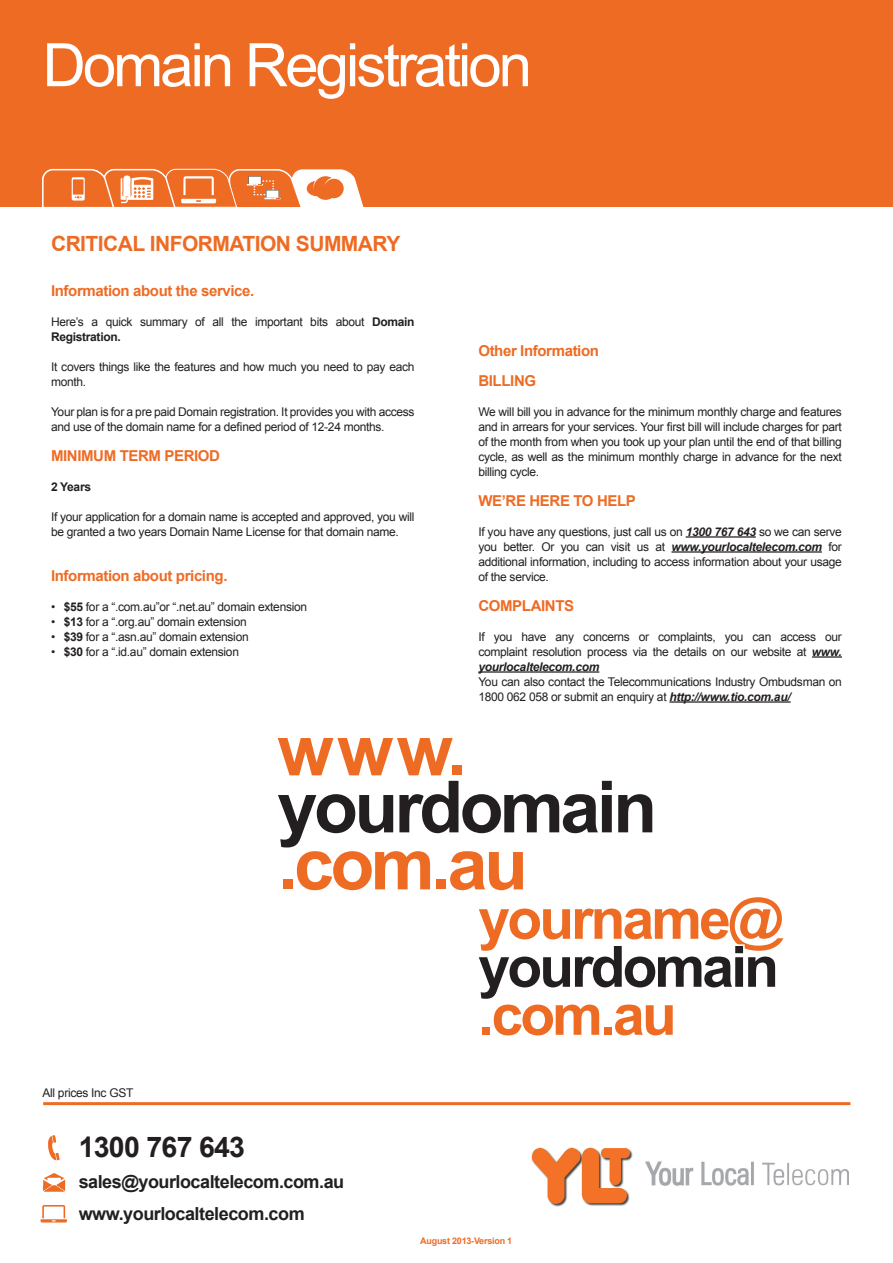
<style>
.page{position:relative;width:893px;height:1263px;background:#fff}
.page>*{position:absolute;margin:0;border:0;box-sizing:border-box;transform-origin:0 0}
.t1{font:700 72px "Arial";letter-spacing:-.05em;color:#ee6b24}
.t2{font:700 72px "Arial";letter-spacing:-.05em;color:#231f20}
.t3{font:60px "Arial";letter-spacing:-.05em;color:#fff}
.t4{font:700 57px "Arial";letter-spacing:-.05em;color:#ee6b24}
.t5{font:700 57px "Arial";letter-spacing:-.05em;color:#231f20}
.t6{font:700 28.5px "Arial";letter-spacing:-.025em;color:#231f20}
.t7{font:700 21px "Arial";letter-spacing:-.025em;color:#ee6b24}
.t8{font:700 18px/32.1px "Arial";letter-spacing:-.025em;color:#231f20}
.t9{font:700 15px/30px "Arial";letter-spacing:-.025em;color:#ee6b24}
.t10{font:12px/15px "Arial";letter-spacing:-.025em;color:#231f20}
.t11{font:700 12px "Arial";letter-spacing:-.025em;color:#231f20}
.t12{font:700 9px "Arial";letter-spacing:-.025em;color:#ee6b24}
.s1{font-weight:700}
.s2{font-weight:700;font-style:italic}
</style>
<div class="page">
<div style="left:0;top:0;width:893px;height:207px;background:#ee6b24"></div>
<svg style="left:48px;top:1135px;width:12px;height:25px"></svg>
<svg style="left:43px;top:1173px;width:22px;height:18px"></svg>
<hr style="left:40px;top:1219px;width:27px;height:3px;background:#ee6b24">
<svg style="left:42px;top:1205px;width:23px;height:16px"></svg>
<hr style="left:43px;top:1102px;width:807px;height:3px;background:#ee6b24">
<img style="left:531px;top:1148px;width:317px;height:59px">
<svg style="left:42px;top:168px;width:322px;height:40px"></svg>
<hr style="left:686px;top:536px;width:70px;height:2px;background:#231f20">
<hr style="left:671px;top:551px;width:151px;height:2px;background:#231f20">
<hr style="left:812px;top:656px;width:30px;height:2px;background:#231f20">
<hr style="left:478px;top:671px;width:121px;height:2px;background:#231f20">
<hr style="left:669px;top:701px;width:122px;height:2px;background:#231f20">
<h2 class="t3" style="left:43px;top:26px;width:491px">Domain Registration</h2>
<h3 class="t7" style="left:51px;top:229px;width:351px">CRITICAL INFORMATION SUMMARY</h3>
<p class="t9" style="left:51px;top:276px;width:205px">Information about the service.</p>
<p class="t10" style="left:51px;top:314px;width:365px">Here’s a quick summary of all the important bits about <span class="s1">Domain<br>Registration.</span></p>
<p class="t10" style="left:51px;top:359px;width:365px">It covers things like the features and how much you need to pay each month.</p>
<p class="t10" style="left:51px;top:404px;width:365px">Your plan is for a pre paid Domain registration. It provides you with access and use of the domain name for a defined period of 12-24 months.</p>
<p class="t9" style="left:51px;top:441px;width:171px">MINIMUM TERM PERIOD</p>
<p class="t11" style="left:51px;top:478px;width:42px">2 Years</p>
<p class="t10" style="left:51px;top:509px;width:365px">If your application for a domain name is accepted and approved, you will be granted a two years Domain Name License for that domain name.</p>
<p class="t9" style="left:51px;top:561px;width:178px">Information about pricing.</p>
<p class="t10" style="left:51px;top:599px;width:258px">• <span class="s1">$55</span> for a “.com.au”or “.net.au” domain extension</p>
<p class="t10" style="left:51px;top:614px;width:197px">• <span class="s1">$13</span> for a “.org.au” domain extension</p>
<p class="t10" style="left:51px;top:629px;width:199px">• <span class="s1">$39</span> for a “.asn.au” domain extension</p>
<p class="t10" style="left:51px;top:644px;width:189px">• <span class="s1">$30</span> for a “.id.au” domain extension</p>
<p class="t9" style="left:478px;top:336px;width:122px">Other Information<br>BILLING</p>
<p class="t10" style="left:478px;top:404px;width:365px;text-align:justify">We will bill you in advance for the minimum monthly charge and features and in arrears for your services. Your first bill will include charges for part of the month from when you took up your plan until the end of that billing cycle, as well as the minimum monthly charge in advance for the next billing cycle.</p>
<p class="t9" style="left:478px;top:486px;width:159px">WE’RE HERE TO HELP</p>
<p class="t10" style="left:478px;top:524px;width:365px;text-align:justify">If you have any questions, just call us on <span class="s2">1300 767 643</span> so we can serve you better. Or you can visit us at <span class="s2">www.yourlocaltelecom.com</span> for additional information, including to access information about your usage of the service.</p>
<p class="t9" style="left:478px;top:591px;width:97px">COMPLAINTS</p>
<p class="t10" style="left:478px;top:629px;width:365px;text-align:justify">If you have any concerns or complaints, you can access our complaint resolution process via the details on our website at <span class="s2">www. yourlocaltelecom.com</span></p>
<p class="t10" style="left:478px;top:674px;width:365px">You can also contact the Telecommunications Industry Ombudsman on<br>1800 062 058 or submit an enquiry at <span class="s2">http://www.tio.com.au/</span></p>
<p class="t10" style="left:43px;top:1086px;width:92px">All prices Inc GST</p>
<h1 class="t1" style="left:277px;top:702px;width:190px">www.</h1>
<h1 class="t2" style="left:277px;top:759px;width:381px">yourdomain</h1>
<h1 class="t1" style="left:277px;top:816px;width:252px">.com.au</h1>
<h3 class="t4" style="left:478px;top:881px;width:307px">yourname@</h3>
<h3 class="t5" style="left:478px;top:929px;width:302px">yourdomain</h3>
<h3 class="t4" style="left:478px;top:977px;width:200px">.com.au</h3>
<h3 class="t6" style="left:79px;top:1128px;width:168px">1300 767 643</h3>
<h3 class="t8" style="left:79px;top:1166px;width:267px">sales@yourlocaltelecom.com.au www.yourlocaltelecom.com</h3>
<p class="t12" style="left:420px;top:1234px;width:94px">August 2013-Version 1</p>
</div>
